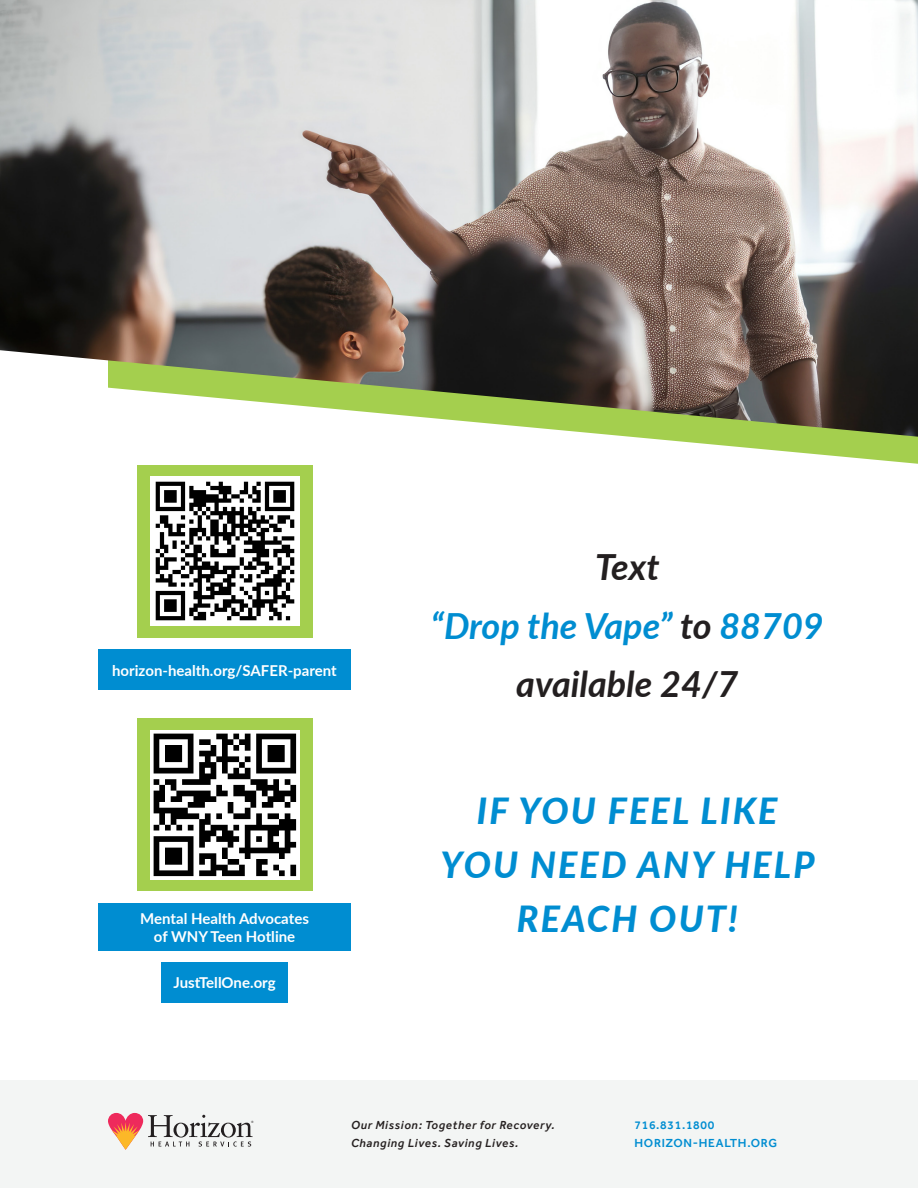
<style>
.page{position:relative;width:918px;height:1188px;background:#fff}
.page>*{position:absolute;margin:0;border:0;box-sizing:border-box;transform-origin:0 0}
.SUB2{font:italic 800 36px/54px "Lato";letter-spacing:.06em;color:#008dd1;text-align:center}
.t1{font:italic 700 36px "Lato";color:#008dd1}
.t2{font:italic 700 36px "Lato";color:#231f20}
.t3{font:700 15px/18px "Lato";color:#fff;text-align:center}
.t4{font:italic 500 12px/18px "Effra";letter-spacing:.06em;color:#262121}
.t5{font:500 12px/18px "Effra";letter-spacing:.06em;color:#008dd1}
.t6{font:3.15px "Lato";color:#231f20}
.s1{color:#231f20}
</style>
<div class="page">
<svg style="left:634px;top:437px;width:284px;height:27px"></svg>
<img style="left:0;top:0;width:918px;height:437px">
<div style="left:0;top:1080px;width:918px;height:108px;background:#f3f5f4"></div>
<div style="left:98px;top:649px;width:253px;height:41px;background:#008dd1"></div>
<div style="left:98px;top:903px;width:253px;height:47px;background:#008dd1"></div>
<div style="left:161px;top:962px;width:127px;height:41px;background:#008dd1"></div>
<svg style="left:108px;top:1113px;width:145px;height:37px"></svg>
<div style="left:137px;top:465px;width:175px;height:173px;background:#a4cf4e"></div>
<div style="left:137px;top:718px;width:175px;height:173px;background:#a4cf4e"></div>
<img style="left:150px;top:477px;width:149px;height:149px">
<img style="left:150px;top:730px;width:149px;height:149px">
<p class="t3" style="left:112px;top:661px;width:226px">horizon-health.org/SAFER-parent</p>
<p class="t3" style="left:140px;top:908px;width:170px">Mental Health Advocates of WNY Teen Hotline</p>
<p class="t3" style="left:174px;top:973px;width:104px">JustTellOne.org</p>
<p class="t2" style="left:595px;top:541px;width:66px">Text</p>
<p class="t1" style="left:431px;top:599px;width:394px">“Drop the Vape” <span class="s1">to</span> 88709</p>
<p class="t2" style="left:516px;top:658px;width:224px">available 24/7</p>
<p class="SUB2" style="left:441px;top:782px;width:376px">IF YOU FEEL LIKE<br>YOU NEED ANY HELP<br>REACH OUT!</p>
<p class="t6" style="left:251px;top:1119px;width:4px">®</p>
<p class="t4" style="left:351px;top:1116px;width:205px">Our Mission: Together for Recovery.<br>Changing Lives. Saving Lives.</p>
<p class="t5" style="left:634px;top:1116px;width:144px">716.831.1800<br>HORIZON-HEALTH.ORG</p>
</div>
